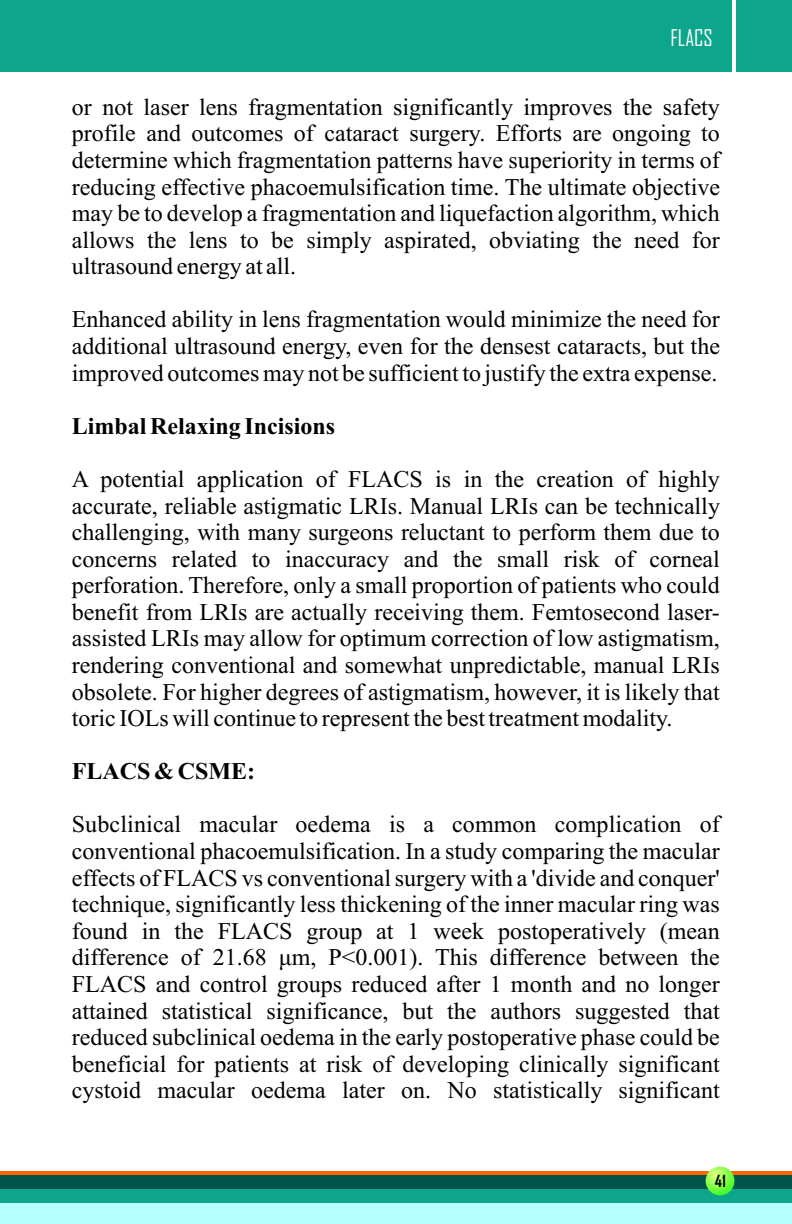
<style>
.page{position:relative;width:792px;height:1224px;background:#fff}
.page>*{position:absolute;margin:0;border:0;box-sizing:border-box;transform-origin:0 0}
.t1{font:24px/26.6px "Times New Roman";color:#000;text-align:justify}
.t2{font:700 24px "Times New Roman";color:#000}
.t3{font:22px "Agency FB";color:#fff}
.t4{font:700 16px "Agency FB";color:#000}
</style>
<div class="page">
<div style="left:0;top:0;width:792px;height:72px;background:#0da68c"></div>
<hr style="left:732px;top:0;width:3px;height:72px;background:#fff">
<div style="left:0;top:1189px;width:792px;height:14px;background:#0da68c"></div>
<div style="left:0;top:1203px;width:792px;height:21px;background:#b3ffff"></div>
<hr style="left:0;top:1171px;width:792px;height:4px;background:#f60">
<div style="left:0;top:1175px;width:792px;height:14px;background:#00544a"></div>
<svg style="left:706px;top:1166px;width:28px;height:29px"></svg>
<p class="t3" style="left:670px;top:29px;width:44px">FLACS</p>
<p class="t1" style="left:72px;top:96px;width:650px">or not laser lens fragmentation significantly improves the safety profile and outcomes of cataract surgery. Efforts are ongoing to determine which fragmentation patterns have superiority in terms of reducing effective phacoemulsification time. The ultimate objective may be to develop a fragmentation and liquefaction algorithm, which allows the lens to be simply aspirated, obviating the need for ultrasound energy at all.</p>
<p class="t1" style="left:72px;top:308px;width:650px">Enhanced ability in lens fragmentation would minimize the need for additional ultrasound energy, even for the densest cataracts, but the improved outcomes may not be sufficient to justify the extra expense.</p>
<p class="t2" style="left:72px;top:418px;width:265px">Limbal Relaxing Incisions</p>
<p class="t1" style="left:72px;top:468px;width:650px">A potential application of FLACS is in the creation of highly accurate, reliable astigmatic LRIs. Manual LRIs can be technically challenging, with many surgeons reluctant to perform them due to concerns related to inaccuracy and the small risk of corneal perforation. Therefore, only a small proportion of patients who could benefit from LRIs are actually receiving them. Femtosecond laser&shy;assisted LRIs may allow for optimum correction of low astigmatism, rendering conventional and somewhat unpredictable, manual LRIs obsolete. For higher degrees of astigmatism, however, it is likely that toric IOLs will continue to represent the best treatment modality.</p>
<p class="t2" style="left:72px;top:763px;width:185px">FLACS &amp; CSME:</p>
<p class="t1" style="left:72px;top:813px;width:650px">Subclinical macular oedema is a common complication of conventional phacoemulsification. In a study comparing the macular effects of FLACS vs conventional surgery with a 'divide and conquer' technique, significantly less thickening of the inner macular ring was found in the FLACS group at 1 week postoperatively (mean difference of 21.68 μm, P&lt;0.001). This difference between the FLACS and control groups reduced after 1 month and no longer attained statistical significance, but the authors suggested that reduced subclinical oedema in the early postoperative phase could be beneficial for patients at risk of developing clinically significant cystoid macular oedema later on. No statistically significant</p>
<p class="t4" style="left:715px;top:1175px;width:13px">41</p>
</div>
